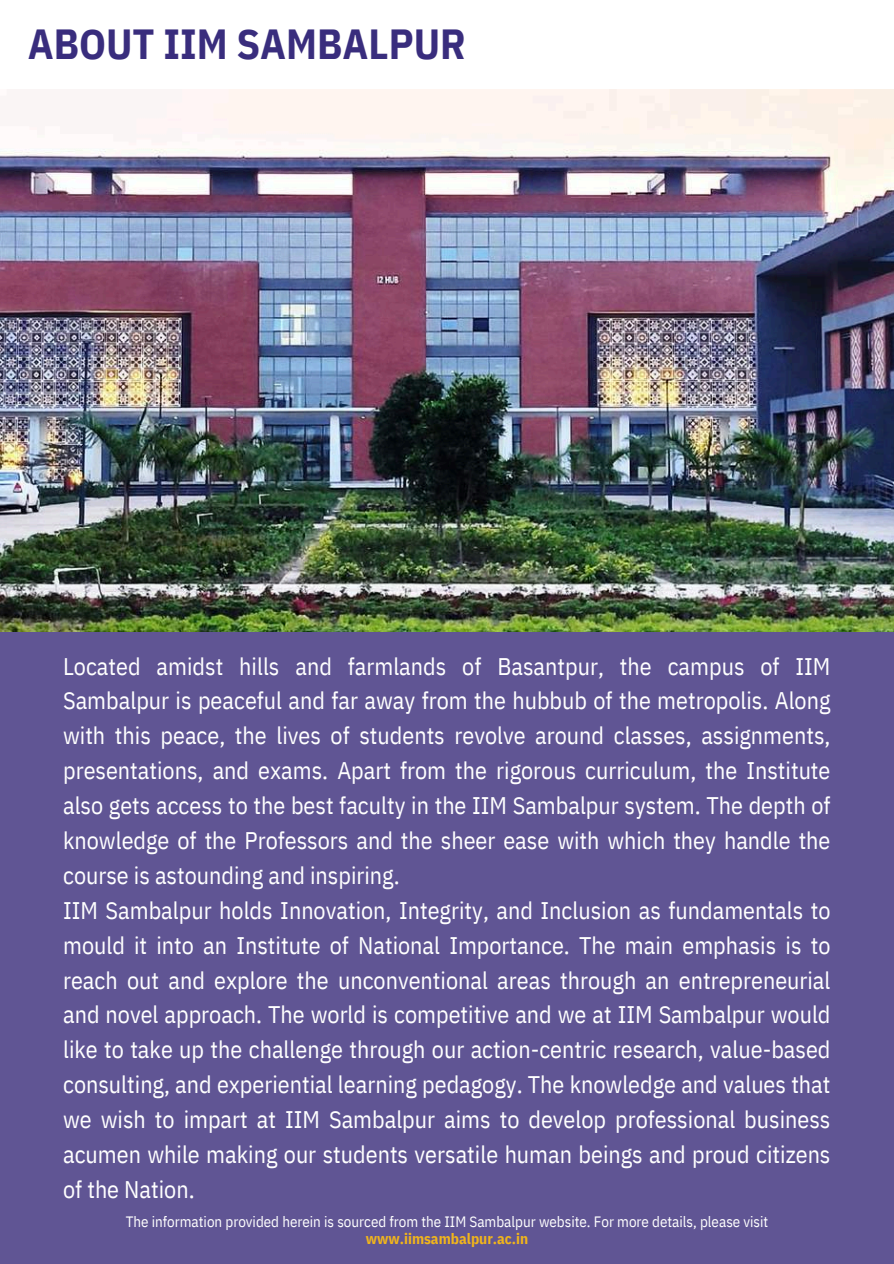
<style>
.page{position:relative;width:894px;height:1264px;background:#fff}
.page>*{position:absolute;margin:0;border:0;box-sizing:border-box;transform-origin:0 0}
.t1{font:700 42px "IBM Plex Sans Cond";color:#392d7d}
.t2{font:24px/34.8px "IBM Plex Sans Cond";color:#fff}
.t3{font:15px "IBM Plex Sans Cond";color:#fff}
.t4{font:700 15px "IBM Plex Sans Cond";color:#f1b51c}
</style>
<div class="page">
<div style="left:0;top:632px;width:893px;height:631px;background:#605594"></div>
<img style="left:0;top:89px;width:893px;height:543px">
<h1 class="t1" style="left:28px;top:16px;width:439px">ABOUT IIM SAMBALPUR</h1>
<p class="t2" style="left:63px;top:648px;width:768px">Located amidst hills and farmlands of Basantpur, the campus of IIM Sambalpur is peaceful and far away from the hubbub of the metropolis. Along with this peace, the lives of students revolve around classes, assignments, presentations, and exams. Apart from the rigorous curriculum, the Institute also gets access to the best faculty in the IIM Sambalpur system. The depth of knowledge of the Professors and the sheer ease with which they handle the course is astounding and inspiring.<br>IIM Sambalpur holds Innovation, Integrity, and Inclusion as fundamentals to mould it into an Institute of National Importance. The main emphasis is to reach out and explore the unconventional areas through an entrepreneurial and novel approach. The world is competitive and we at IIM Sambalpur would like to take up the challenge through our action-centric research, value-based consulting, and experiential learning pedagogy. The knowledge and values that we wish to impart at IIM Sambalpur aims to develop professional business acumen while making our students versatile human beings and proud citizens of the Nation.</p>
<p class="t3" style="left:126px;top:1211px;width:644px">The information provided herein is sourced from the IIM Sambalpur website. For more details, please visit</p>
<p class="t4" style="left:366px;top:1228px;width:164px">www.iimsambalpur.ac.in</p>
</div>
